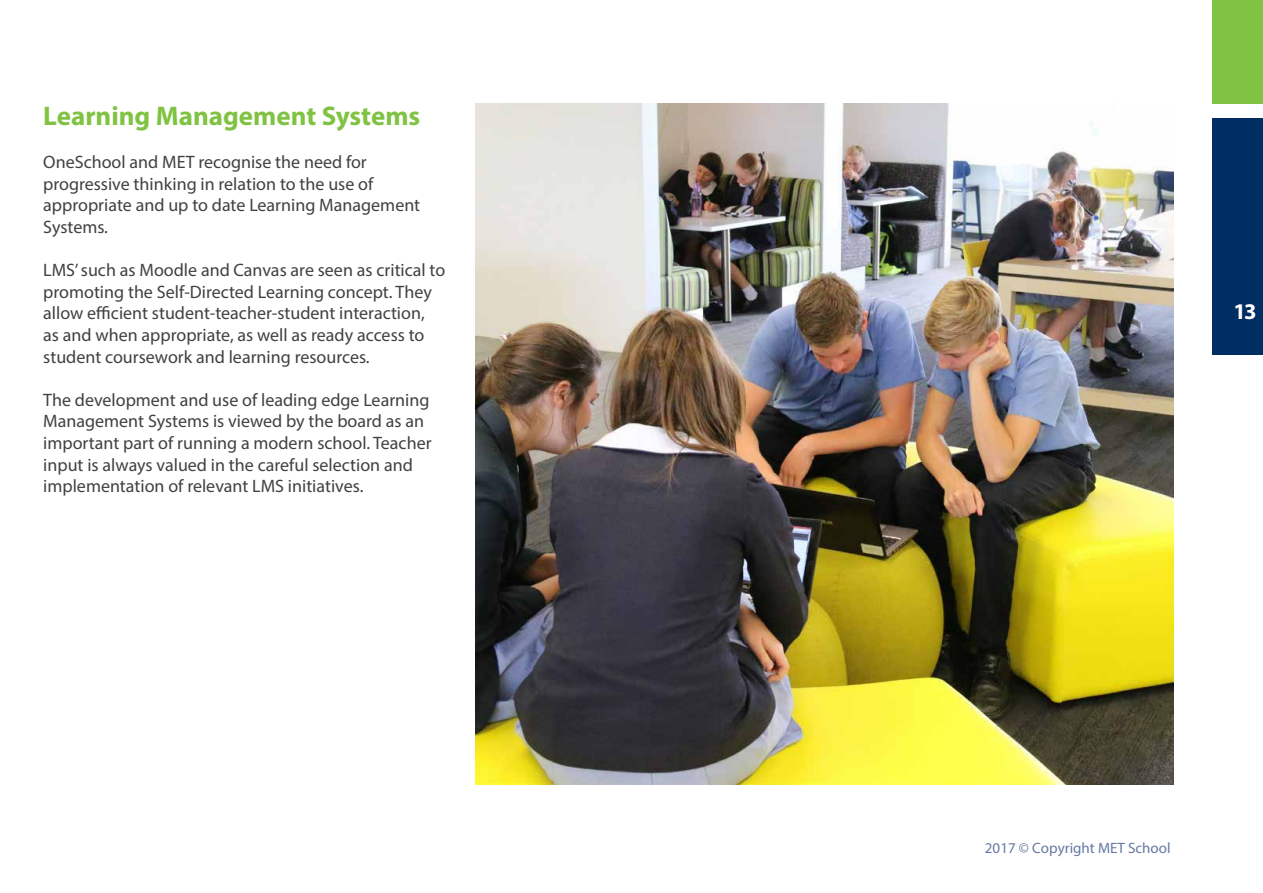
<style>
.page{position:relative;width:1263px;height:893px;background:#fff}
.page>*{position:absolute;margin:0;border:0;box-sizing:border-box;transform-origin:0 0}
.t1{font:700 27px "Myriad Pro";color:#80c342}
.t2{font:700 22.5px "Myriad Pro";color:#fff}
.t3{font:18px/21.6px "Myriad Pro";color:#414042}
.t4{font:15px "Myriad Pro";color:#6579a2}
</style>
<div class="page">
<img style="left:476px;top:104px;width:698px;height:681px">
<div style="left:1212px;top:0;width:51px;height:103px;background:#80c342"></div>
<div style="left:1212px;top:118px;width:51px;height:236px;background:#002d62"></div>
<h1 class="t1" style="left:43px;top:98px;width:378px">Learning Management Systems</h1>
<p class="t3" style="left:43px;top:151px;width:378px">OneSchool and MET recognise the need for progressive thinking in relation to the use of appropriate and up to date Learning Management Systems.</p>
<p class="t3" style="left:43px;top:259px;width:404px">LMS’ such as Moodle and Canvas are seen as critical to promoting the Self-Directed Learning concept. They allow efficient student-teacher-student interaction,<br>as and when appropriate, as well as ready access to student coursework and learning resources.</p>
<p class="t3" style="left:43px;top:389px;width:390px">The development and use of leading edge Learning Management Systems is viewed by the board as an important part of running a modern school. Teacher input is always valued in the careful selection and implementation of relevant LMS initiatives.</p>
<p class="t2" style="left:1233px;top:297px;width:25px">13</p>
<p class="t4" style="left:985px;top:839px;width:187px">2017 © Copyright MET School</p>
</div>
